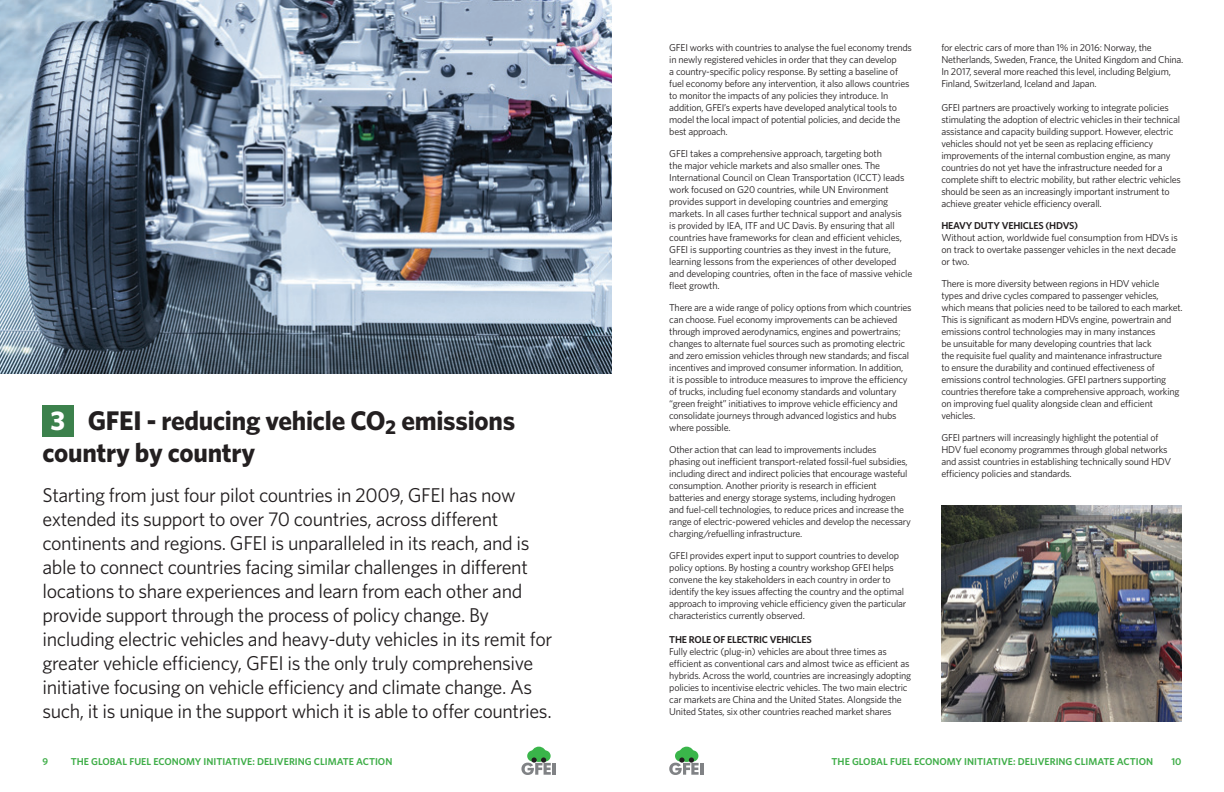
<style>
.page{position:relative;width:1224px;height:792px;background:#fff}
.page>*{position:absolute;margin:0;border:0;box-sizing:border-box;transform-origin:0 0}
.t1{font:700 27px/32.4px "Whitney";letter-spacing:-.01em;color:#231f20}
.t2{font:20px/24px "Whitney";letter-spacing:-.02em;color:#231f20}
.t3{font:10px/12px "Whitney";letter-spacing:-.02em;color:#231f20}
.t4{font:600 10px "Whitney";color:#40ae49}
.t5{font:600 10px "Whitney";letter-spacing:-.02em;color:#231f20}
.s1{color:#fff}
</style>
<div class="page">
<hr style="left:552px;top:763px;width:4px;height:12px;background:#808285">
<div style="left:531px;top:747px;width:15px;height:15px;background:#3ab54a;border-radius:50%"></div>
<div style="left:539px;top:750px;width:12px;height:12px;background:#3ab54a;border-radius:50%"></div>
<div style="left:527px;top:750px;width:11px;height:12px;background:#3ab54a;border-radius:50%"></div>
<svg style="left:521px;top:757px;width:30px;height:18px"></svg>
<div style="left:679px;top:747px;width:15px;height:15px;background:#3ab54a;border-radius:50%"></div>
<div style="left:687px;top:750px;width:11px;height:12px;background:#3ab54a;border-radius:50%"></div>
<div style="left:675px;top:750px;width:11px;height:12px;background:#3ab54a;border-radius:50%"></div>
<svg style="left:669px;top:757px;width:34px;height:18px"></svg>
<img style="left:0;top:0;width:612px;height:373px">
<div style="left:43px;top:405px;width:31px;height:31px;background:#3c814c"></div>
<img style="left:941px;top:506px;width:241px;height:215px">
<h1 class="t1" style="left:43px;top:404px;width:474px"><span class="s1">3</span> GFEI - reducing vehicle CO<sub>2</sub> emissions country by country</h1>
<p class="t2" style="left:43px;top:482px;width:511px">Starting from just four pilot countries in 2009, GFEI has now extended its support to over 70 countries, across different continents and regions. GFEI is unparalleled in its reach, and is able to connect countries facing similar challenges in different locations to share experiences and learn from each other and provide support through the process of policy change. By including electric vehicles and heavy-duty vehicles in its remit for greater vehicle efficiency, GFEI is the only truly comprehensive initiative focusing on vehicle efficiency and climate change. As such, it is unique in the support which it is able to offer countries.</p>
<p class="t3" style="left:669px;top:41px;width:244px">GFEI works with countries to analyse the fuel economy trends in newly registered vehicles in order that they can develop<br>a country-specific policy response. By setting a baseline of fuel economy before any intervention, it also allows countries to monitor the impacts of any policies they introduce. In addition, GFEI’s experts have developed analytical tools to model the local impact of potential policies, and decide the best approach.</p>
<p class="t3" style="left:669px;top:147px;width:245px">GFEI takes a comprehensive approach, targeting both<br>the major vehicle markets and also smaller ones. The International Council on Clean Transportation (ICCT) leads work focused on G20 countries, while UN Environment provides support in developing countries and emerging markets. In all cases further technical support and analysis<br>is provided by IEA, ITF and UC Davis. By ensuring that all countries have frameworks for clean and efficient vehicles, GFEI is supporting countries as they invest in the future, learning lessons from the experiences of other developed and developing countries, often in the face of massive vehicle fleet growth.</p>
<p class="t3" style="left:669px;top:301px;width:244px">There are a wide range of policy options from which countries can choose. Fuel economy improvements can be achieved through improved aerodynamics, engines and powertrains; changes to alternate fuel sources such as promoting electric and zero emission vehicles through new standards; and fiscal incentives and improved consumer information. In addition,<br>it is possible to introduce measures to improve the efficiency of trucks, including fuel economy standards and voluntary “green freight” initiatives to improve vehicle efficiency and consolidate journeys through advanced logistics and hubs where possible.</p>
<p class="t3" style="left:669px;top:443px;width:243px">Other action that can lead to improvements includes<br>phasing out inefficient transport-related fossil-fuel subsidies, including direct and indirect policies that encourage wasteful consumption. Another priority is research in efficient batteries and energy storage systems, including hydrogen and fuel-cell technologies, to reduce prices and increase the range of electric-powered vehicles and develop the necessary charging/refuelling infrastructure.</p>
<p class="t3" style="left:669px;top:549px;width:239px">GFEI provides expert input to support countries to develop policy options. By hosting a country workshop GFEI helps convene the key stakeholders in each country in order to identify the key issues affecting the country and the optimal approach to improving vehicle efficiency given the particular characteristics currently observed.</p>
<p class="t5" style="left:669px;top:632px;width:144px">THE ROLE OF ELECTRIC VEHICLES</p>
<p class="t3" style="left:669px;top:645px;width:244px">Fully electric (plug-in) vehicles are about three times as efficient as conventional cars and almost twice as efficient as hybrids. Across the world, countries are increasingly adopting policies to incentivise electric vehicles. The two main electric car markets are China and the United States. Alongside the United States, six other countries reached market shares</p>
<p class="t3" style="left:941px;top:41px;width:244px">for electric cars of more than 1% in 2016: Norway, the Netherlands, Sweden, France, the United Kingdom and China.<br>In 2017, several more reached this level, including Belgium, Finland, Switzerland, Iceland and Japan.</p>
<p class="t3" style="left:941px;top:101px;width:241px">GFEI partners are proactively working to integrate policies stimulating the adoption of electric vehicles in their technical assistance and capacity building support. However, electric vehicles should not yet be seen as replacing efficiency improvements of the internal combustion engine, as many countries do not yet have the infrastructure needed for a complete shift to electric mobility, but rather electric vehicles should be seen as an increasingly important instrument to achieve greater vehicle efficiency overall.</p>
<p class="t5" style="left:941px;top:218px;width:138px">HEAVY DUTY VEHICLES (HDVS)</p>
<p class="t3" style="left:941px;top:231px;width:238px">Without action, worldwide fuel consumption from HDVs is on track to overtake passenger vehicles in the next decade or two.</p>
<p class="t3" style="left:941px;top:277px;width:243px">There is more diversity between regions in HDV vehicle types and drive cycles compared to passenger vehicles, which means that policies need to be tailored to each market.<br>This is significant as modern HDVs engine, powertrain and emissions control technologies may in many instances<br>be unsuitable for many developing countries that lack<br>the requisite fuel quality and maintenance infrastructure<br>to ensure the durability and continued effectiveness of emissions control technologies. GFEI partners supporting countries therefore take a comprehensive approach, working on improving fuel quality alongside clean and efficient vehicles.</p>
<p class="t3" style="left:941px;top:431px;width:231px">GFEI partners will increasingly highlight the potential of HDV fuel economy programmes through global networks and assist countries in establishing technically sound HDV efficiency policies and standards.</p>
<p class="t4" style="left:43px;top:754px;width:7px">9</p>
<p class="t4" style="left:71px;top:754px;width:323px">THE GLOBAL FUEL ECONOMY INITIATIVE: DELIVERING CLIMATE ACTION</p>
<p class="t4" style="left:832px;top:754px;width:323px">THE GLOBAL FUEL ECONOMY INITIATIVE: DELIVERING CLIMATE ACTION</p>
<p class="t4" style="left:1171px;top:754px;width:12px">10</p>
</div>
